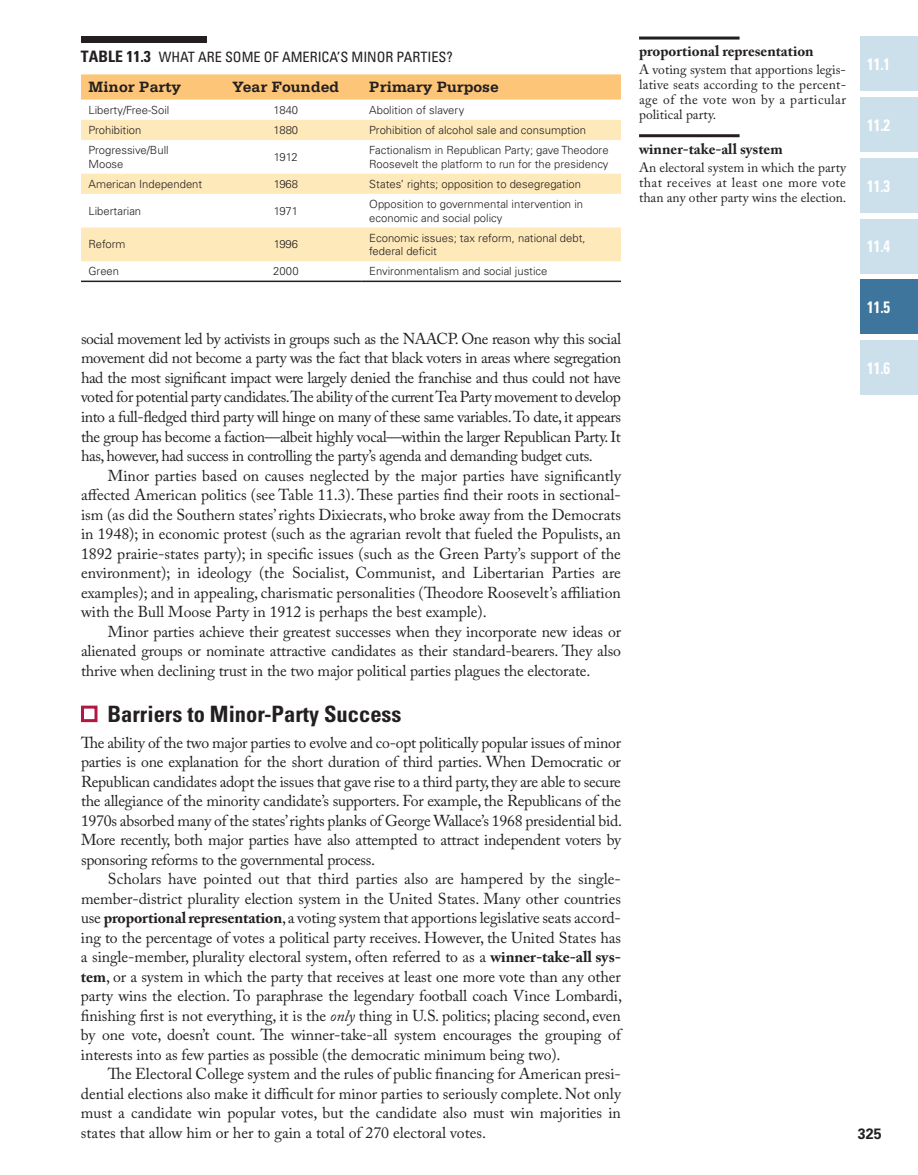
<style>
.page{position:relative;width:918px;height:1175px;background:#fff}
.page>*{position:absolute;margin:0;border:0;box-sizing:border-box;transform-origin:0 0}
.t1{font:700 condensed 22.5px "Univers LT Std";color:#231f20}
.t2{font:700 condensed 16.5px "Univers LT Std";color:#fff;scale:.9 1}
.t3{font:15.75px/19.5px "Adobe Caslon Pro";letter-spacing:-.005em;color:#231f20;text-align:justify}
.t4{font:700 15.75px "Serifa Std";color:#231f20}
.t5{font:700 15px "Adobe Caslon Pro";color:#231f20}
.t6{font:700 15px "Univers LT Std";color:#231f20;scale:.95 1}
.t7{font:condensed 14.25px "Univers LT Std";color:#231f20}
.t8{font:13.5px/15px "Adobe Caslon Pro";letter-spacing:.015em;color:#231f20;text-align:justify}
.t9{font:300 11.25px/13.5px "Univers LT Std";color:#231f20}
.s1{font-weight:700;font-size:15.75px}
.s2{font-weight:700}
.s3{font-style:italic}
</style>
<div class="page">
<div style="left:860px;top:36px;width:58px;height:55px;background:#cce0eb"></div>
<div style="left:860px;top:218px;width:58px;height:55px;background:#cce0eb"></div>
<div style="left:860px;top:97px;width:58px;height:55px;background:#cce0eb"></div>
<div style="left:860px;top:158px;width:58px;height:55px;background:#cce0eb"></div>
<div style="left:860px;top:340px;width:58px;height:55px;background:#cce0eb"></div>
<div style="left:860px;top:279px;width:58px;height:55px;background:#3e759c"></div>
<svg style="left:81px;top:74px;width:540px;height:26px;background:#fdc67b"></svg>
<svg style="left:81px;top:261px;width:540px;height:1px"></svg>
<svg style="left:81px;top:120px;width:540px;height:141px;fill:#fee9ba"></svg>
<hr style="left:81px;top:280px;width:126px;height:2px;background:#231f20">
<hr style="left:207px;top:280px;width:155px;height:2px;background:#231f20">
<hr style="left:362px;top:280px;width:259px;height:2px;background:#231f20">
<div style="left:81px;top:36px;width:126px;height:6px;background:#231f20"></div>
<div style="left:81px;top:705px;width:17px;height:17px;border:3px solid #b11844"></div>
<hr style="left:639px;top:37px;width:101px;height:3px;background:#231f20">
<hr style="left:639px;top:134px;width:101px;height:3px;background:#231f20">
<p class="t7" style="left:81px;top:48px;width:347px"><span class="s1">Table 11.3</span> WHAT ARE SO ME OF AMERI CA’S MI NO R PARTIES</p>
<p class="t7" style="left:447px;top:48px;width:8px">?</p>
<p class="t4" style="left:88px;top:78px;width:94px">Minor Party</p>
<p class="t4" style="left:233px;top:78px;width:108px">Year Founded</p>
<p class="t4" style="left:369px;top:78px;width:131px">Primary Purpose</p>
<p class="t9" style="left:88px;top:103px;width:82px">Liberty/Free-Soil</p>
<p class="t9" style="left:274px;top:103px;width:26px">1840</p>
<p class="t9" style="left:369px;top:103px;width:97px">Abolition of slavery</p>
<p class="t9" style="left:88px;top:123px;width:54px">Prohibition</p>
<p class="t9" style="left:274px;top:123px;width:26px">1880</p>
<p class="t9" style="left:369px;top:123px;width:218px">Prohibition of alcohol sale and consumption</p>
<p class="t9" style="left:88px;top:143px;width:82px">Progressive/Bull<br>Moose</p>
<p class="t9" style="left:274px;top:150px;width:25px">1912</p>
<p class="t9" style="left:369px;top:143px;width:241px">Factionalism in Republican Party; gave Theodore<br>Roosevelt the platform to run for the presidency</p>
<p class="t9" style="left:89px;top:177px;width:115px">American Independent</p>
<p class="t9" style="left:274px;top:177px;width:26px">1968</p>
<p class="t9" style="left:369px;top:177px;width:213px">States’ rights; opposition to desegregation</p>
<p class="t9" style="left:89px;top:204px;width:54px">Libertarian</p>
<p class="t9" style="left:274px;top:204px;width:26px">1971</p>
<p class="t9" style="left:369px;top:197px;width:215px">Opposition to governmental intervention in economic and social policy</p>
<p class="t9" style="left:89px;top:238px;width:39px">Reform</p>
<p class="t9" style="left:274px;top:238px;width:26px">1996</p>
<p class="t9" style="left:369px;top:231px;width:218px">Economic issues; tax reform, national debt, federal deficit</p>
<p class="t9" style="left:89px;top:265px;width:32px">Green</p>
<p class="t9" style="left:273px;top:265px;width:27px">2000</p>
<p class="t9" style="left:369px;top:265px;width:180px">Environmentalism and social justice</p>
<p class="t3" style="left:81px;top:329px;width:542px">social movement led by activists in groups such as the NAACP. One reason why this social movement did not become a party was the fact that black voters in areas where segregation had the most significant impact were largely denied the franchise and thus could not have voted for potential party candidates.The ability of the current Tea Party movement to develop into a full-fledged third party will hinge on many of these same variables. To date, it appears the group has become a faction—albeit highly vocal—within the larger Republican Party. It has, however, had success in controlling the party’s agenda and demanding budget cuts.</p>
<p class="t3" style="left:81px;top:465px;width:542px;text-indent:27px">Minor parties based on causes neglected by the major parties have significantly affected American politics (see Table 11.3). These parties find their roots in sectional&shy;ism (as did the Southern states’ rights Dixiecrats, who broke away from the Democrats in 1948); in economic protest (such as the agrarian revolt that fueled the Populists, an 1892 prairie-states party); in specific issues (such as the Green Party’s support of the environment); in ideology (the Socialist, Communist, and Libertarian Parties are examples); and in appealing, charismatic personalities (Theodore Roosevelt’s affiliation with the Bull Moose Party in 1912 is perhaps the best example).</p>
<p class="t3" style="left:81px;top:621px;width:542px;text-indent:27px">Minor parties achieve their greatest successes when they incorporate new ideas or alienated groups or nominate attractive candidates as their standard-bearers. They also thrive when declining trust in the two major political parties plagues the electorate.</p>
<h1 class="t1" style="left:107px;top:700px;width:296px">Barriers to Minor-Party Success</h1>
<p class="t3" style="left:81px;top:732px;width:543px">The ability of the two major parties to evolve and co-opt politically popular issues of minor parties is one explanation for the short duration of third parties. When Democratic or Republican candidates adopt the issues that gave rise to a third party, they are able to secure the allegiance of the minority candidate’s supporters. For example, the Republicans of the 1970s absorbed many of the states’ rights planks of George Wallace’s 1968 presidential bid.<br>More recently, both major parties have also attempted to attract independent voters by sponsoring reforms to the governmental process.</p>
<p class="t3" style="left:81px;top:869px;width:543px;text-indent:27px">Scholars have pointed out that third parties also are hampered by the single&shy;member-district plurality election system in the United States. Many other countries use <span class="s2">proportional representation</span>, a voting system that apportions legislative seats accord&shy;ing to the percentage of votes a political party receives. However, the United States has a single-member, plurality electoral system, often referred to as a <span class="s2">winner-take-all sys&shy;tem</span>, or a system in which the party that receives at least one more vote than any other party wins the election. To paraphrase the legendary football coach Vince Lombardi, finishing first is not everything, it is the <span class="s3">only</span> thing in U.S. politics; placing second, even by one vote, doesn’t count. The winner-take-all system encourages the grouping of interests into as few parties as possible (the democratic minimum being two).</p>
<p class="t3" style="left:81px;top:1064px;width:542px;text-indent:27px">The Electoral College system and the rules of public financing for American presi&shy;dential elections also make it difficult for minor parties to seriously complete. Not only must a candidate win popular votes, but the candidate also must win majorities in states that allow him or her to gain a total of 270 electoral votes.</p>
<p class="t5" style="left:639px;top:42px;width:176px">proportional representation</p>
<p class="t8" style="left:639px;top:62px;width:209px">A voting system that apportions legis&shy;lative seats according to the percent&shy;age of the vote won by a particular political party.</p>
<p class="t5" style="left:639px;top:140px;width:145px">winner-take-all system</p>
<p class="t8" style="left:639px;top:160px;width:209px">An electoral system in which the party that receives at least one more vote than any other party wins the election.</p>
<p class="t2" style="left:867px;top:54px;width:27px">11.1</p>
<p class="t2" style="left:867px;top:115px;width:27px">11.2</p>
<p class="t2" style="left:867px;top:175px;width:27px">11.3</p>
<p class="t2" style="left:867px;top:236px;width:27px">11.4</p>
<p class="t2" style="left:867px;top:297px;width:27px">11.5</p>
<p class="t2" style="left:867px;top:357px;width:27px">11.6</p>
<p class="t6" style="left:858px;top:1124px;width:27px">325</p>
</div>
